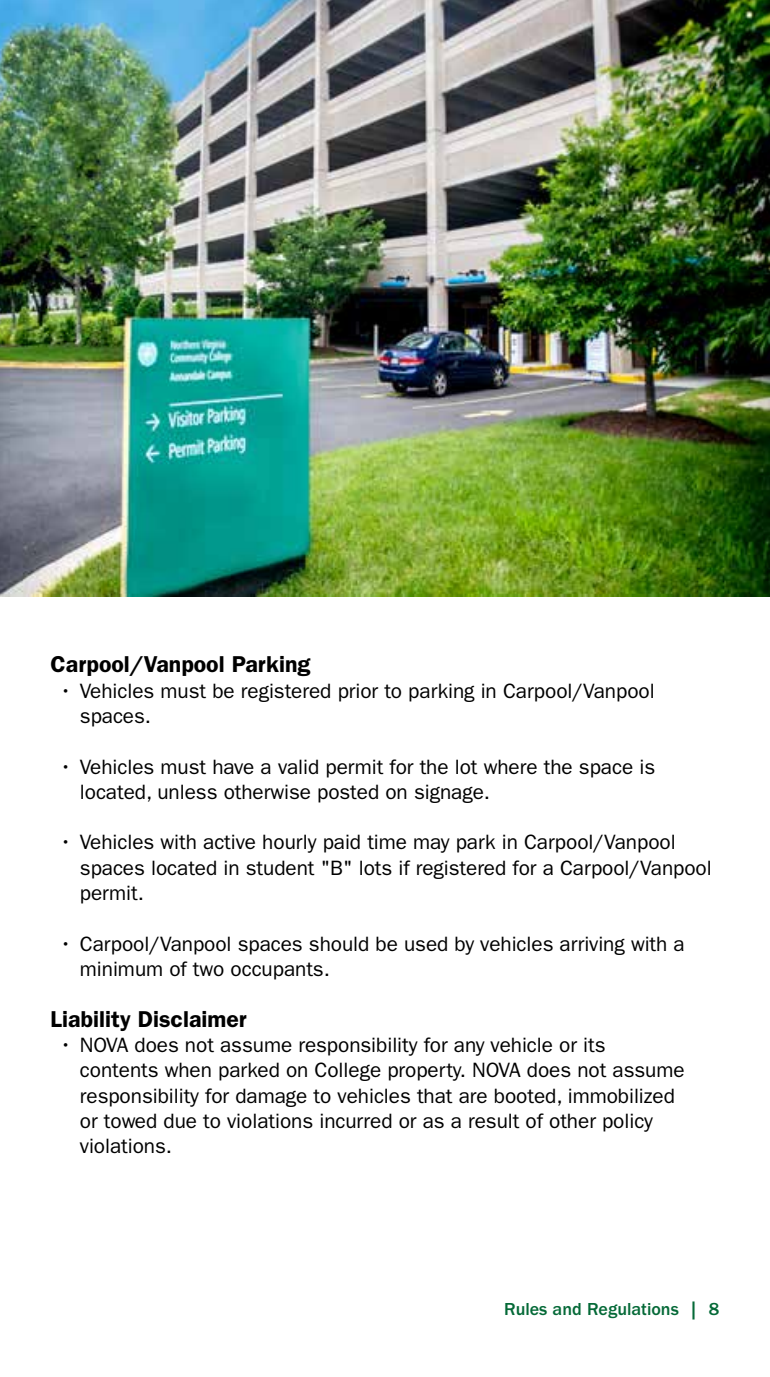
<style>
.page{position:relative;width:770px;height:1377px;background:#fff}
.page>*{position:absolute;margin:0;border:0;box-sizing:border-box;transform-origin:0 0}
.t1{font:600 22.95px "ITC Franklin Gothic Std";color:#000}
.t2{font:20.7px/25.2px "ITC Franklin Gothic Std";letter-spacing:-.005em;color:#000}
.t3{font:500 18px "ITC Franklin Gothic Std";color:#046937}
</style>
<div class="page">
<img style="left:0;top:0;width:770px;height:596px">
<p class="t1" style="left:51px;top:651px;width:261px">Carpool/Vanpool Parking</p>
<p class="t2" style="left:80px;top:678px;width:576px;text-indent:-20px">• Vehicles must be registered prior to parking in Carpool/Vanpool spaces.</p>
<p class="t2" style="left:80px;top:754px;width:576px;text-indent:-20px">• Vehicles must have a valid permit for the lot where the space is located, unless otherwise posted on signage.</p>
<p class="t2" style="left:80px;top:830px;width:633px;text-indent:-20px">• Vehicles with active hourly paid time may park in Carpool/Vanpool spaces located in student "B" lots if registered for a Carpool/Vanpool permit.</p>
<p class="t2" style="left:80px;top:931px;width:606px;text-indent:-20px">• Carpool/Vanpool spaces should be used by vehicles arriving with a minimum of two occupants.</p>
<p class="t1" style="left:51px;top:1005px;width:198px">Liability Disclaimer</p>
<p class="t2" style="left:80px;top:1033px;width:606px;text-indent:-20px">• NOVA does not assume responsibility for any vehicle or its contents when parked on College property. NOVA does not assume responsibility for damage to vehicles that are booted, immobilized or towed due to violations incurred or as a result of other policy violations.</p>
<p class="t3" style="left:504px;top:1299px;width:217px">Rules and Regulations | 8</p>
</div>
